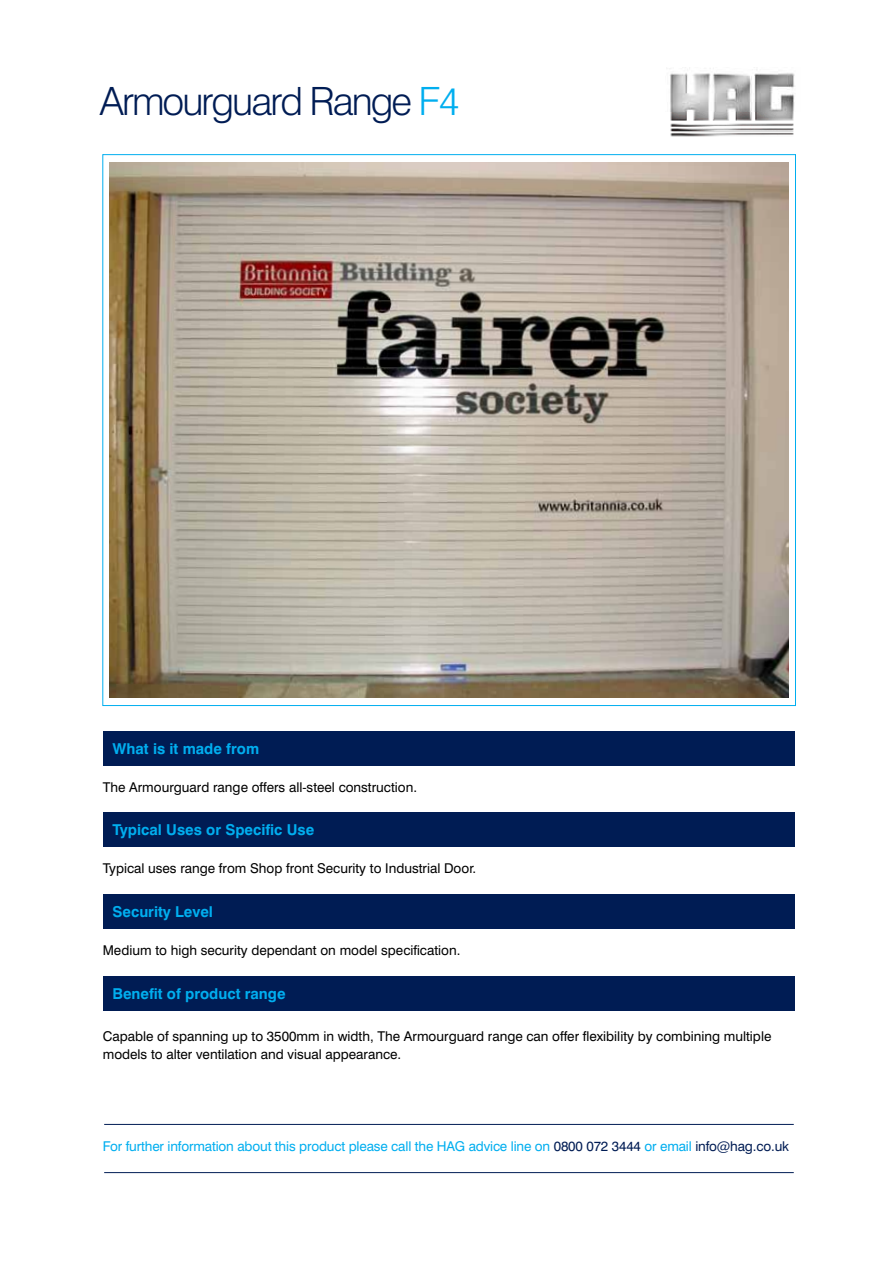
<style>
.page{position:relative;width:893px;height:1263px;background:#fff}
.page>*{position:absolute;margin:0;border:0;box-sizing:border-box;transform-origin:0 0}
.t1{font:300 39px "Swiss 721 BT";letter-spacing:-.05em;color:#001c54}
.t2{font:700 15px "Swiss 721 BT";color:#00aeef}
.t3{font:13.5px/18px "Swiss 721 BT";color:#000}
.t4{font:13.5px "Swiss 721 BT";letter-spacing:-.01em;color:#00aeef}
.s1{color:#00aeef}
.s2{color:#001c54}
</style>
<div class="page">
<hr style="left:104px;top:1124px;width:690px;height:1px;background:#001c54">
<hr style="left:104px;top:1172px;width:690px;height:1px;background:#001c54">
<div style="left:104px;top:731px;width:691px;height:34px;background:#001c54"></div>
<div style="left:104px;top:977px;width:691px;height:34px;background:#001c54"></div>
<div style="left:104px;top:812px;width:691px;height:34px;background:#001c54"></div>
<div style="left:104px;top:894px;width:691px;height:34px;background:#001c54"></div>
<img style="left:670px;top:68px;width:125px;height:69px">
<img style="left:109px;top:162px;width:680px;height:535px">
<h1 class="t1" style="left:100px;top:78px;width:361px">Armourguard Range <span class="s1">F4</span></h1>
<p class="t2" style="left:113px;top:739px;width:148px">What is it made from</p>
<p class="t3" style="left:103px;top:778px;width:316px">The Armourguard range offers all-steel construction.</p>
<p class="t2" style="left:113px;top:820px;width:203px">Typical Uses or Specific Use</p>
<p class="t3" style="left:103px;top:859px;width:375px">Typical uses range from Shop front Security to Industrial Door.</p>
<p class="t2" style="left:113px;top:902px;width:102px">Security Level</p>
<p class="t3" style="left:103px;top:941px;width:359px">Medium to high security dependant on model specification.</p>
<p class="t2" style="left:113px;top:985px;width:175px">Benefit of product range</p>
<p class="t3" style="left:103px;top:1027px;width:670px">Capable of spanning up to 3500mm in width, The Armourguard range can offer flexibility by combining multiple models to alter ventilation and visual appearance.</p>
<p class="t4" style="left:103px;top:1138px;width:688px">For further information about this product please call the HAG advice line on <span class="s2">0800 072 3444</span> or email <span class="s2">info@hag.co.uk</span></p>
</div>
